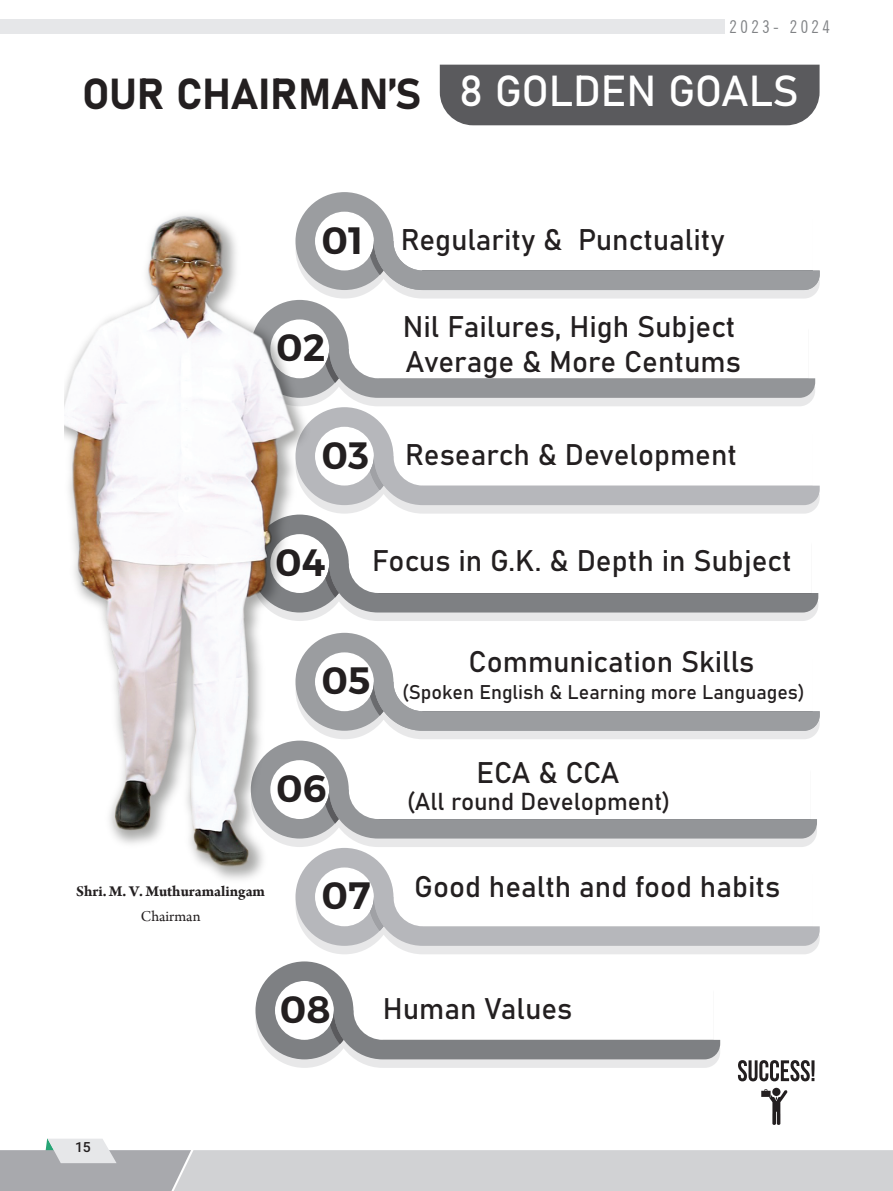
<style>
.page{position:relative;width:893px;height:1191px;background:#fff}
.page>*{position:absolute;margin:0;border:0;box-sizing:border-box;transform-origin:0 0}
.t1{font:42.88px "Bahnschrift";letter-spacing:-.01em;color:#231f20}
.t2{font:600 38.15px "Montserrat";color:#231f20}
.t3{font:29.4px/34.8px "Bahnschrift";color:#231f20}
.t4{font:24.15px "Bahnschrift";color:#231f20}
.t5{font:19.6px "Bahnschrift";color:#231f20}
.t6{font:condensed 17.5px "News Gothic BT";letter-spacing:.2em;color:#808285}
.t7{font:700 15.75px "Arno Pro";color:#231f20}
.t8{font:15.75px "Arno Pro";color:#231f20}
.t9{font:500 14px "Roboto";color:#231f20}
.s1{color:#fff}
</style>
<div class="page">
<svg style="left:0;top:1138px;width:893px;height:53px"></svg>
<div style="left:0;top:19px;width:724px;height:14px;background:#e6e7e9"></div>
<div style="left:440px;top:65px;width:380px;height:60px;background:#5a5a5d"></div>
<svg style="left:738px;top:1060px;width:76px;height:21px"></svg>
<svg style="left:761px;top:1087px;width:26px;height:38px"></svg>
<svg style="left:317px;top:398px;width:496px;height:8px;background:#e9e9ea"></svg>
<svg style="left:317px;top:303px;width:498px;height:95px"></svg>
<svg style="left:317px;top:505px;width:501px;height:8px;background:#e9e9ea"></svg>
<svg style="left:317px;top:407px;width:503px;height:98px"></svg>
<svg style="left:317px;top:612px;width:500px;height:9px;background:#e4e4e5"></svg>
<svg style="left:317px;top:517px;width:501px;height:95px"></svg>
<svg style="left:318px;top:290px;width:500px;height:8px;background:#e9e9ea"></svg>
<svg style="left:317px;top:192px;width:503px;height:98px"></svg>
<svg style="left:317px;top:838px;width:498px;height:9px;background:#e5e5e6"></svg>
<svg style="left:317px;top:744px;width:500px;height:94px"></svg>
<svg style="left:316px;top:945px;width:502px;height:9px;background:#e6e6e7"></svg>
<svg style="left:295px;top:848px;width:525px;height:97px"></svg>
<svg style="left:277px;top:1059px;width:441px;height:9px;background:#e7e7e8"></svg>
<svg style="left:255px;top:961px;width:465px;height:98px"></svg>
<svg style="left:317px;top:730px;width:501px;height:9px;background:#e3e3e5"></svg>
<svg style="left:317px;top:633px;width:503px;height:97px"></svg>
<img style="left:65px;top:200px;width:252px;height:690px">
<p class="t6" style="left:729px;top:16px;width:102px">2023- 2024</p>
<h1 class="t1" style="left:82px;top:67px;width:718px">OUR CHAIRMAN’S <span class="s1">8 GOLDEN GOALS</span></h1>
<p class="t2" style="left:321px;top:216px;width:43px">01</p>
<p class="t2" style="left:276px;top:324px;width:51px">02</p>
<p class="t2" style="left:321px;top:431px;width:49px">03</p>
<p class="t3" style="left:401px;top:222px;width:325px">Regularity &amp; Punctuality</p>
<p class="t3" style="left:403px;top:309px;width:339px">Nil Failures, High Subject<br>Average &amp; More Centums</p>
<p class="t3" style="left:405px;top:437px;width:333px">Research &amp; Development</p>
<p class="t2" style="left:275px;top:539px;width:52px">04</p>
<p class="t3" style="left:372px;top:543px;width:421px">Focus in G.K. &amp; Depth in Subject</p>
<p class="t3" style="left:469px;top:644px;width:287px">Communication Skills</p>
<p class="t5" style="left:321px;top:679px;width:485px"><sup>05</sup> (Spoken English &amp; Learning more Languages)</p>
<p class="t2" style="left:276px;top:765px;width:52px">06</p>
<p class="t7" style="left:76px;top:882px;width:190px">Shri. M. V. Muthuramalingam</p>
<p class="t8" style="left:141px;top:907px;width:61px">Chairman</p>
<p class="t2" style="left:321px;top:872px;width:50px">07</p>
<p class="t3" style="left:477px;top:755px;width:144px">ECA &amp; CCA</p>
<p class="t4" style="left:407px;top:786px;width:265px">(All round Development)</p>
<p class="t3" style="left:414px;top:869px;width:368px">Good health and food habits</p>
<p class="t2" style="left:280px;top:985px;width:52px">08</p>
<p class="t3" style="left:383px;top:991px;width:191px">Human Values</p>
<p class="t9" style="left:75px;top:1137px;width:17px">15</p>
</div>
